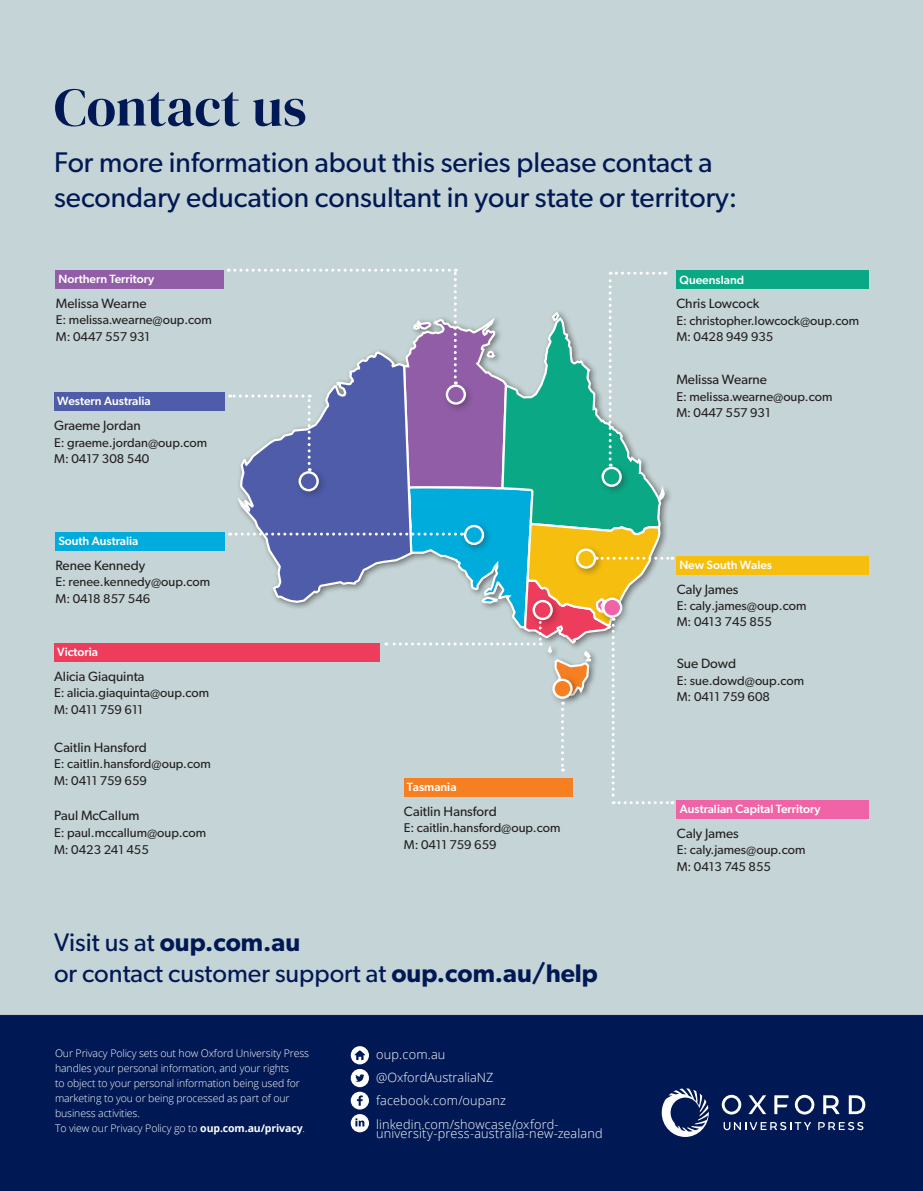
<style>
.page{position:relative;width:923px;height:1191px;background:#fff}
.page>*{position:absolute;margin:0;border:0;box-sizing:border-box;transform-origin:0 0}
.t1{font:54px "DM Serif Display";color:#001954}
.t2{font:28.5px/34.2px "Gibson";color:#001954}
.t3{font:25.5px/31.2px "Gibson";color:#001954}
.t4{font:13.5px "Gibson";color:#231f20}
.t5{font:12.75px/16.5px "Gibson";color:#231f20}
.t6{font:300 12.75px/23.1px "Open Sans";letter-spacing:.01em;color:#fff}
.t7{font:500 12px "Gibson";color:#fff}
.t8{font:300 10.5px/15px "Open Sans";letter-spacing:-.01em;color:#fff}
.s1{font-weight:600}
.s2{font-weight:700}
</style>
<div class="page">
<div style="left:0;top:0;width:923px;height:1048px;background:#c5d4d6"></div>
<div style="left:0;top:1015px;width:923px;height:176px;background:#001954"></div>
<svg style="left:662px;top:1088px;width:47px;height:49px"></svg>
<svg style="left:748px;top:1095px;width:18px;height:19px"></svg>
<svg style="left:823px;top:1095px;width:16px;height:19px"></svg>
<svg style="left:848px;top:1095px;width:17px;height:19px"></svg>
<svg style="left:722px;top:1094px;width:19px;height:20px"></svg>
<svg style="left:795px;top:1094px;width:19px;height:20px"></svg>
<svg style="left:774px;top:1095px;width:14px;height:19px"></svg>
<svg style="left:723px;top:1121px;width:88px;height:9px"></svg>
<svg style="left:818px;top:1121px;width:45px;height:9px"></svg>
<div style="left:55px;top:270px;width:169px;height:18px;background:#915da7"></div>
<svg style="left:402px;top:268px;width:106px;height:923px"></svg>
<div style="left:55px;top:532px;width:170px;height:18px;background:#00acdb"></div>
<div style="left:54px;top:643px;width:326px;height:18px;background:#ee3c5c"></div>
<div style="left:676px;top:271px;width:193px;height:18px;background:#0ba886"></div>
<div style="left:676px;top:556px;width:193px;height:18px;background:#f6be0e"></div>
<div style="left:676px;top:800px;width:193px;height:18px;background:#f063a6"></div>
<div style="left:54px;top:393px;width:171px;height:18px;background:#4e5ca9"></div>
<svg style="left:228px;top:269px;width:445px;height:535px"></svg>
<div style="left:404px;top:778px;width:168px;height:18px;background:#f57f21"></div>
<div style="left:528px;top:596px;width:33px;height:33px;background:#231f20;opacity:.35"></div>
<svg style="left:534px;top:601px;width:17px;height:18px"></svg>
<div style="left:532px;top:600px;width:21px;height:20px;border:2px solid #fff;border-radius:50%"></div>
<svg style="left:351px;top:1046px;width:18px;height:86px"></svg>
<h1 class="t1" style="left:54px;top:76px;width:254px">Contact us</h1>
<h2 class="t2" style="left:54px;top:145px;width:685px">For more information about this series please contact a secondary education consultant in your state or territory:</h2>
<p class="t7" style="left:58px;top:271px;width:97px">Northern Territory</p>
<p class="t4" style="left:56px;top:295px;width:92px">Melissa Wearne</p>
<p class="t5" style="left:56px;top:311px;width:158px">E: melissa.wearne@oup.com<br>M: 0447 557 931</p>
<p class="t7" style="left:57px;top:394px;width:95px">Western Australia</p>
<p class="t4" style="left:54px;top:417px;width:88px">Graeme Jordan</p>
<p class="t5" style="left:54px;top:434px;width:155px">E: graeme.jordan@oup.com<br>M: 0417 308 540</p>
<p class="t7" style="left:58px;top:534px;width:81px">South Australia</p>
<p class="t4" style="left:55px;top:557px;width:91px">Renee Kennedy</p>
<p class="t5" style="left:55px;top:573px;width:156px">E: renee.kennedy@oup.com<br>M: 0418 857 546</p>
<p class="t7" style="left:57px;top:644px;width:42px">Victoria</p>
<p class="t4" style="left:54px;top:668px;width:92px">Alicia Giaquinta</p>
<p class="t5" style="left:54px;top:684px;width:157px">E: alicia.giaquinta@oup.com<br>M: 0411 759 611</p>
<p class="t4" style="left:54px;top:739px;width:94px">Caitlin Hansford</p>
<p class="t5" style="left:54px;top:755px;width:158px">E: caitlin.hansford@oup.com<br>M: 0411 759 659</p>
<p class="t4" style="left:54px;top:807px;width:87px">Paul McCallum</p>
<p class="t5" style="left:54px;top:824px;width:154px">E: paul.mccallum@oup.com<br>M: 0423 241 455</p>
<p class="t7" style="left:407px;top:779px;width:51px">Tasmania</p>
<p class="t4" style="left:404px;top:803px;width:94px">Caitlin Hansford</p>
<p class="t5" style="left:404px;top:819px;width:158px">E: caitlin.hansford@oup.com<br>M: 0411 759 659</p>
<h3 class="t3" style="left:54px;top:926px;width:545px">Visit us at <span class="s1">oup.com.au<br></span>or contact customer support at <span class="s1">oup.com.au/help</span></h3>
<p class="t8" style="left:55px;top:1045px;width:256px">Our Privacy Policy sets out how Oxford University Press handles your personal information, and your rights<br>to object to your personal information being used for marketing to you or being processed as part of our business activities.<br>To view our Privacy Policy go to <span class="s2">oup.com.au/privacy</span>.</p>
<p class="t6" style="left:376px;top:1042px;width:184px">oup.com.au @OxfordAustraliaNZ facebook.com/oupanz linkedin.com/showcase/oxford-</p>
<p class="t6" style="left:376px;top:1121px;width:228px">university-press-australia-new-zealand</p>
<p class="t7" style="left:679px;top:272px;width:66px">Queensland</p>
<p class="t4" style="left:676px;top:295px;width:84px">Chris Lowcock</p>
<p class="t5" style="left:676px;top:312px;width:184px">E: christopher.lowcock@oup.com<br>M: 0428 949 935</p>
<p class="t4" style="left:676px;top:371px;width:92px">Melissa Wearne</p>
<p class="t5" style="left:676px;top:388px;width:158px">E: melissa.wearne@oup.com<br>M: 0447 557 931</p>
<p class="t7" style="left:679px;top:558px;width:94px">New South Wales</p>
<p class="t4" style="left:677px;top:581px;width:63px">Caly James</p>
<p class="t5" style="left:677px;top:597px;width:131px">E: caly.james@oup.com<br>M: 0413 745 855</p>
<p class="t4" style="left:677px;top:655px;width:61px">Sue Dowd</p>
<p class="t5" style="left:677px;top:672px;width:129px">E: sue.dowd@oup.com<br>M: 0411 759 608</p>
<p class="t7" style="left:679px;top:801px;width:142px">Australian Capital Territory</p>
<p class="t4" style="left:676px;top:825px;width:64px">Caly James</p>
<p class="t5" style="left:676px;top:841px;width:130px">E: caly.james@oup.com<br>M: 0413 745 855</p>
</div>
